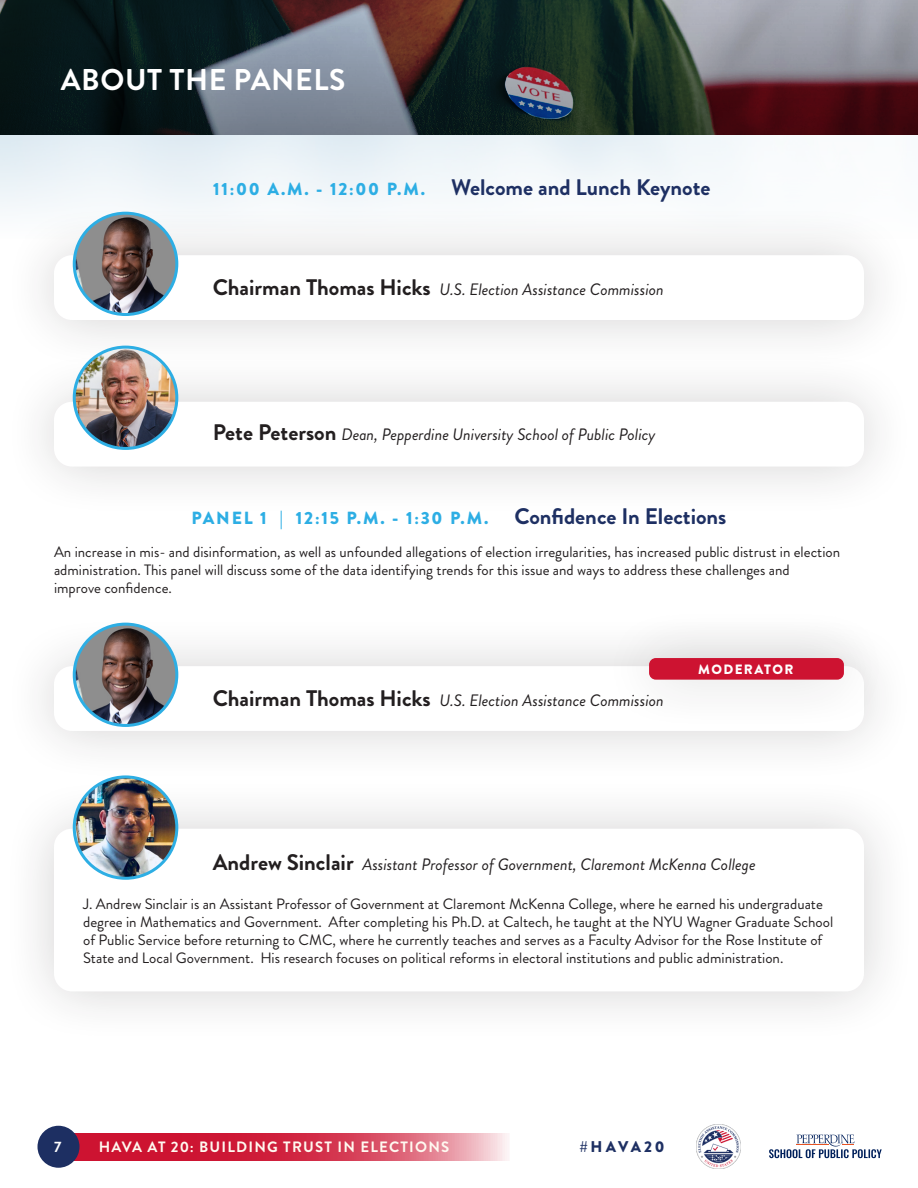
<style>
.page{position:relative;width:918px;height:1188px;background:#fff}
.page>*{position:absolute;margin:0;border:0;box-sizing:border-box;transform-origin:0 0}
.t1{font:700 30px "Brandon Grotesque";letter-spacing:.02em;color:#fff}
.Body_NEW{font:700 22.5px "Brandon Grotesque";color:#1e3063}
.Body_NEW-2{font:900 17.55px "Brandon Grotesque";letter-spacing:.1em;color:#2daee4}
.Body{font:italic 16.5px "Brandon Grotesque";color:#231f20}
.t2{font:900 15.6px "Brandon Grotesque";letter-spacing:.18em;color:#1e3063}
.Body_NEW-3{font:15px/18px "Brandon Grotesque";color:#231f20}
.t3{font:700 15px "Brandon Grotesque";letter-spacing:.08em;color:#fff9f0}
.t4{font:700 15px "Brandon Grotesque";color:#fff}
.t5{font:900 13.5px "Brandon Grotesque";letter-spacing:.1em;color:#fff}
.s1{font-weight:900;font-size:17.55px;color:#2daee4}
.s2{font-weight:700;font-style:normal;font-size:22.5px}
.s3{font-weight:700;font-size:22.5px;color:#1e3063}
</style>
<div class="page">
<svg style="left:0;top:0;width:918px;height:135px;background:#414447"></svg>
<div style="left:2px;top:203px;width:914px;height:170px;background:#f6f7f7"></div>
<div style="left:54px;top:255px;width:810px;height:65px;background:#fff;border-radius:18px"></div>
<div style="left:2px;top:349px;width:914px;height:170px;background:#231f20;opacity:.2"></div>
<div style="left:54px;top:402px;width:810px;height:65px;background:#fff;border-radius:18px"></div>
<img style="left:74px;top:213px;width:103px;height:102px">
<div style="left:73px;top:212px;width:105px;height:104px;border:3px solid #2daee4;border-radius:50%"></div>
<img style="left:74px;top:347px;width:103px;height:101px">
<div style="left:73px;top:346px;width:105px;height:104px;border:3px solid #2daee4;border-radius:50%"></div>
<div style="left:2px;top:613px;width:914px;height:171px;background:#231f20;opacity:.2"></div>
<div style="left:54px;top:666px;width:810px;height:65px;background:#fff;border-radius:18px"></div>
<div style="left:600px;top:605px;width:293px;height:127px;background:#231f20;opacity:.2"></div>
<div style="left:649px;top:658px;width:195px;height:22px;background:#cd1331;border-radius:7px"></div>
<img style="left:74px;top:624px;width:103px;height:101px">
<div style="left:73px;top:623px;width:105px;height:104px;border:3px solid #2daee4;border-radius:50%"></div>
<div style="left:1px;top:776px;width:916px;height:268px;background:#f9f9f9"></div>
<div style="left:54px;top:829px;width:810px;height:162px;background:#fff;border-radius:18px"></div>
<img style="left:74px;top:778px;width:103px;height:99px">
<div style="left:73px;top:775px;width:105px;height:105px;border:3px solid #2daee4;border-radius:50%"></div>
<svg style="left:75px;top:1133px;width:434px;height:28px;background:#d7445b"></svg>
<div style="left:38px;top:1126px;width:42px;height:42px;background:#1d2f62;border-radius:50%"></div>
<svg style="left:769px;top:1135px;width:113px;height:23px"></svg>
<img style="left:696px;top:1124px;width:44px;height:44px">
<p class="t1" style="left:61px;top:59px;width:286px">ABOUT THE PANELS</p>
<p class="Body_NEW" style="left:213px;top:172px;width:499px"><span class="s1">11:00 A.M. - 12:00 P.M.</span> Welcome and Lunch Keynote</p>
<p class="Body" style="left:213px;top:279px;width:453px"><span class="s2">Chairman Thomas Hicks</span> U.S. Election Assistance Commission</p>
<p class="Body" style="left:213px;top:423px;width:444px"><span class="s2">Pete Peterson</span> Dean, Pepperdine University School of Public Policy</p>
<p class="Body_NEW-2" style="left:191px;top:505px;width:537px">PANEL 1 | 12:15 P.M. - 1:30 P.M. <span class="s3">Confidence In Elections</span></p>
<p class="Body_NEW-3" style="left:54px;top:543px;width:788px">An increase in mis- and disinformation, as well as unfounded allegations of election irregularities, has increased public distrust in election administration. This panel will discuss some of the data identifying trends for this issue and ways to address these challenges and improve confidence.</p>
<p class="Body" style="left:213px;top:689px;width:453px"><span class="s2">Chairman Thomas Hicks</span> U.S. Election Assistance Commission</p>
<p class="t5" style="left:698px;top:659px;width:97px">MODERATOR</p>
<p class="Body" style="left:213px;top:853px;width:544px"><span class="s2">Andrew Sinclair</span> Assistant Professor of Government, Claremont McKenna College</p>
<p class="Body_NEW-3" style="left:83px;top:895px;width:752px">J. Andrew Sinclair is an Assistant Professor of Government at Claremont McKenna College, where he earned his undergraduate degree in Mathematics and Government. After completing his Ph.D. at Caltech, he taught at the NYU Wagner Graduate School of Public Service before returning to CMC, where he currently teaches and serves as a Faculty Advisor for the Rose Institute of State and Local Government. His research focuses on political reforms in electoral institutions and public administration.</p>
<p class="t4" style="left:54px;top:1136px;width:9px">7</p>
<p class="t3" style="left:99px;top:1136px;width:352px">HAVA AT 20: BUILDING TRUST IN ELECTIONS</p>
<p class="t2" style="left:579px;top:1135px;width:87px">#HAVA20</p>
</div>
